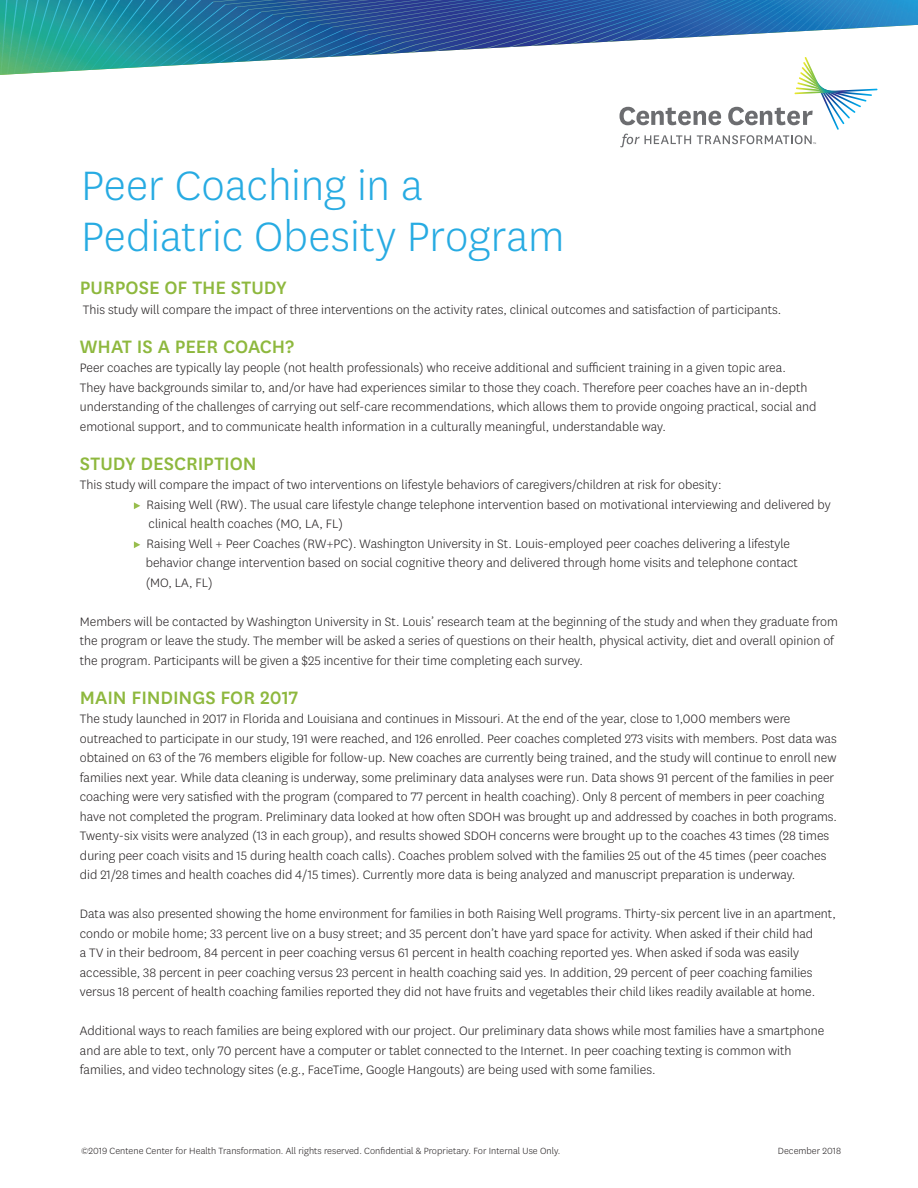
<style>
.page{position:relative;width:918px;height:1188px;background:#fff}
.page>*{position:absolute;margin:0;border:0;box-sizing:border-box;transform-origin:0 0}
.t1{font:300 48px "Centene Sans";color:#27abe2}
.Body_copy{font:500 21px "Centene Sans";color:#8eb83e}
.Body_copy-2{font:300 14.25px/19.5px "Centene Sans";color:#231f20}
.t2{font:300 10.5px "Centene Sans";letter-spacing:.005em;color:#231f20}
</style>
<div class="page">
<img style="left:0;top:0;width:918px;height:75px">
<svg style="left:620px;top:57px;width:258px;height:90px"></svg>
<svg style="left:134px;top:502px;width:6px;height:7px"></svg>
<svg style="left:134px;top:541px;width:6px;height:7px"></svg>
<p class="t1" style="left:81px;top:155px;width:343px">Peer Coaching in a</p>
<p class="t1" style="left:81px;top:207px;width:485px">Pediatric Obesity Program</p>
<p class="Body_copy" style="left:80px;top:274px;width:208px">PURPOSE OF THE STUDY</p>
<p class="Body_copy-2" style="left:83px;top:299px;width:700px">This study will compare the impact of three interventions on the activity rates, clinical outcomes and satisfaction of participants.</p>
<p class="Body_copy" style="left:80px;top:332px;width:216px">WHAT IS A PEER COACH?</p>
<p class="Body_copy-2" style="left:80px;top:358px;width:738px">Peer coaches are typically lay people (not health professionals) who receive additional and sufficient training in a given topic area.<br>They have backgrounds similar to, and/or have had experiences similar to those they coach. Therefore peer coaches have an in-depth understanding of the challenges of carrying out self-care recommendations, which allows them to provide ongoing practical, social and emotional support, and to communicate health information in a culturally meaningful, understandable way.</p>
<p class="Body_copy" style="left:80px;top:449px;width:178px">STUDY DESCRIPTION</p>
<p class="Body_copy-2" style="left:80px;top:475px;width:643px">This study will compare the impact of two interventions on lifestyle behaviors of caregivers/children at risk for obesity:</p>
<p class="Body_copy-2" style="left:147px;top:494px;width:686px">Raising Well (RW). The usual care lifestyle change telephone intervention based on motivational interviewing and delivered by clinical health coaches (MO, LA, FL)</p>
<p class="Body_copy-2" style="left:146px;top:533px;width:654px">Raising Well + Peer Coaches (RW+PC). Washington University in St. Louis-employed peer coaches delivering a lifestyle behavior change intervention based on social cognitive theory and delivered through home visits and telephone contact (MO, LA, FL)</p>
<p class="Body_copy-2" style="left:80px;top:611px;width:759px">Members will be contacted by Washington University in St. Louis’ research team at the beginning of the study and when they graduate from the program or leave the study. The member will be asked a series of questions on their health, physical activity, diet and overall opinion of the program. Participants will be given a $25 incentive for their time completing each survey.</p>
<p class="Body_copy" style="left:80px;top:683px;width:220px">MAIN FINDINGS FOR 2017</p>
<p class="Body_copy-2" style="left:80px;top:709px;width:759px">The study launched in 2017 in Florida and Louisiana and continues in Missouri. At the end of the year, close to 1,000 members were outreached to participate in our study, 191 were reached, and 126 enrolled. Peer coaches completed 273 visits with members. Post data was obtained on 63 of the 76 members eligible for follow-up. New coaches are currently being trained, and the study will continue to enroll new families next year. While data cleaning is underway, some preliminary data analyses were run. Data shows 91 percent of the families in peer coaching were very satisfied with the program (compared to 77 percent in health coaching). Only 8 percent of members in peer coaching have not completed the program. Preliminary data looked at how often SDOH was brought up and addressed by coaches in both programs.<br>Twenty-six visits were analyzed (13 in each group), and results showed SDOH concerns were brought up to the coaches 43 times (28 times during peer coach visits and 15 during health coach calls). Coaches problem solved with the families 25 out of the 45 times (peer coaches did 21/28 times and health coaches did 4/15 times). Currently more data is being analyzed and manuscript preparation is underway.</p>
<p class="Body_copy-2" style="left:80px;top:904px;width:758px">Data was also presented showing the home environment for families in both Raising Well programs. Thirty-six percent live in an apartment, condo or mobile home; 33 percent live on a busy street; and 35 percent don’t have yard space for activity. When asked if their child had<br>a TV in their bedroom, 84 percent in peer coaching versus 61 percent in health coaching reported yes. When asked if soda was easily accessible, 38 percent in peer coaching versus 23 percent in health coaching said yes. In addition, 29 percent of peer coaching families versus 18 percent of health coaching families reported they did not have fruits and vegetables their child likes readily available at home.</p>
<p class="Body_copy-2" style="left:80px;top:1021px;width:746px">Additional ways to reach families are being explored with our project. Our preliminary data shows while most families have a smartphone and are able to text, only 70 percent have a computer or tablet connected to the Internet. In peer coaching texting is common with families, and video technology sites (e.g., FaceTime, Google Hangouts) are being used with some families.</p>
<p class="t2" style="left:81px;top:1144px;width:481px">©2019 Centene Center for Health Transformation. All rights reserved. Confidential &amp; Proprietary. For Internal Use Only.</p>
<p class="t2" style="left:778px;top:1145px;width:65px">December 2018</p>
</div>
